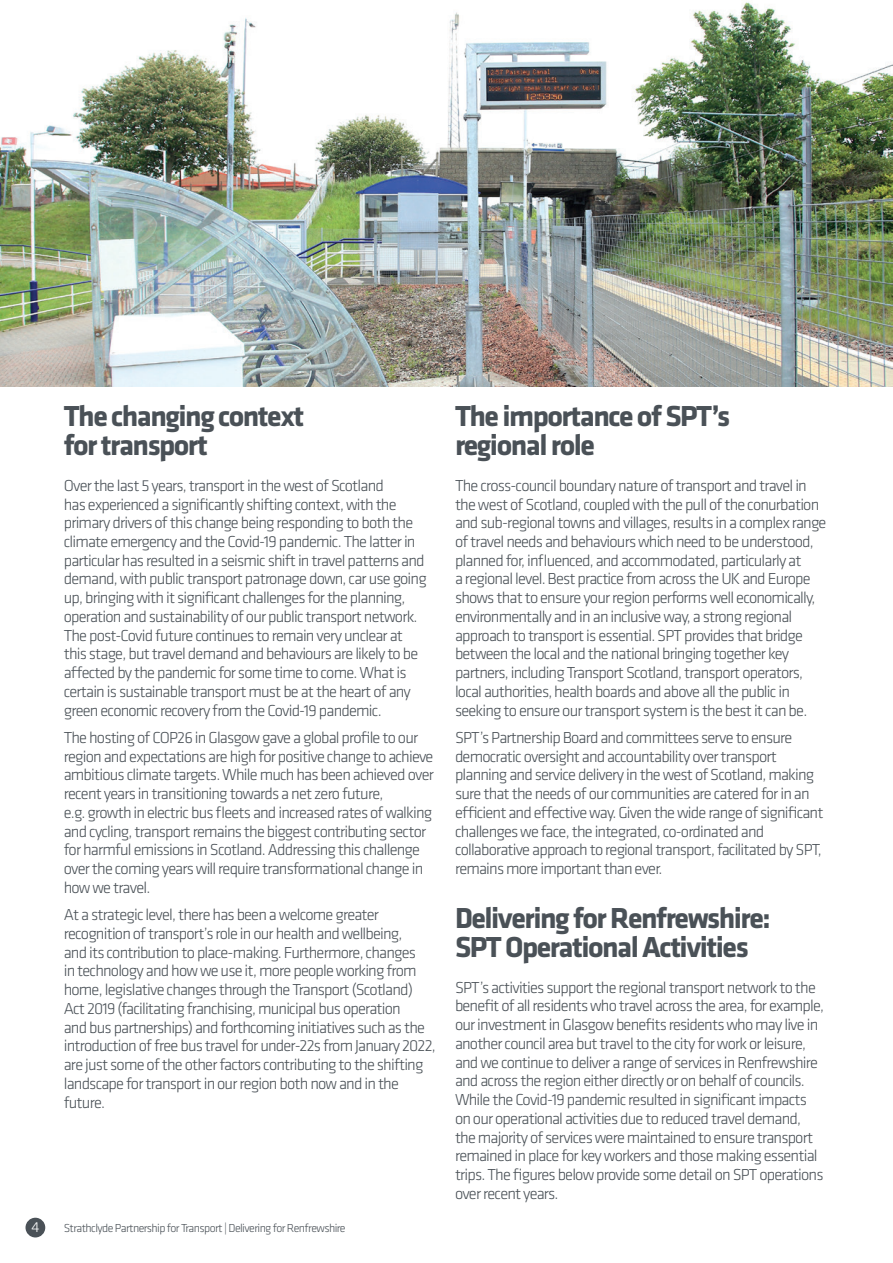
<style>
.page{position:relative;width:893px;height:1263px;background:#fff}
.page>*{position:absolute;margin:0;border:0;box-sizing:border-box;transform-origin:0 0}
.t1{font:700 30px/28.5px "Klavika";letter-spacing:-.05em;color:#4a5157}
.t2{font:300 16.5px/18.8px "Klavika";letter-spacing:-.05em;color:#4a5157}
.t3{font:300 15px "Klavika";color:#fff}
.t4{font:300 12px "Klavika";letter-spacing:-.05em;color:#4a5157}
</style>
<div class="page">
<div style="left:26px;top:1218px;width:19px;height:19px;background:#4a5157;border-radius:50%"></div>
<img style="left:0;top:2px;width:893px;height:385px">
<h1 class="t1" style="left:64px;top:401px;width:242px">The changing context for transport</h1>
<p class="t2" style="left:64px;top:476px;width:364px">Over the last 5 years, transport in the west of Scotland<br>has experienced a significantly shifting context, with the primary drivers of this change being responding to both the climate emergency and the Covid-19 pandemic. The latter in particular has resulted in a seismic shift in travel patterns and demand, with public transport patronage down, car use going up, bringing with it significant challenges for the planning, operation and sustainability of our public transport network.<br>The post-Covid future continues to remain very unclear at this stage, but travel demand and behaviours are likely to be affected by the pandemic for some time to come. What is certain is sustainable transport must be at the heart of any green economic recovery from the Covid-19 pandemic.</p>
<p class="t2" style="left:64px;top:728px;width:372px">The hosting of COP26 in Glasgow gave a global profile to our region and expectations are high for positive change to achieve ambitious climate targets. While much has been achieved over recent years in transitioning towards a net zero future,<br>e.g. growth in electric bus fleets and increased rates of walking and cycling, transport remains the biggest contributing sector for harmful emissions in Scotland. Addressing this challenge over the coming years will require transformational change in how we travel.</p>
<p class="t2" style="left:64px;top:905px;width:374px">At a strategic level, there has been a welcome greater recognition of transport’s role in our health and wellbeing,<br>and its contribution to place-making. Furthermore, changes<br>in technology and how we use it, more people working from home, legislative changes through the Transport (Scotland)<br>Act 2019 (facilitating franchising, municipal bus operation<br>and bus partnerships) and forthcoming initiatives such as the introduction of free bus travel for under-22s from January 2022, are just some of the other factors contributing to the shifting landscape for transport in our region both now and in the future.</p>
<p class="t3" style="left:31px;top:1218px;width:10px">4</p>
<p class="t4" style="left:64px;top:1221px;width:283px">Strathclyde Partnership for Transport | Delivering for Renfrewshire</p>
<h1 class="t1" style="left:455px;top:401px;width:277px">The importance of SPT’s regional role</h1>
<p class="t2" style="left:455px;top:476px;width:373px">The cross-council boundary nature of transport and travel in the west of Scotland, coupled with the pull of the conurbation and sub-regional towns and villages, results in a complex range of travel needs and behaviours which need to be understood, planned for, influenced, and accommodated, particularly at<br>a regional level. Best practice from across the UK and Europe shows that to ensure your region performs well economically, environmentally and in an inclusive way, a strong regional approach to transport is essential. SPT provides that bridge between the local and the national bringing together key partners, including Transport Scotland, transport operators, local authorities, health boards and above all the public in seeking to ensure our transport system is the best it can be.</p>
<p class="t2" style="left:455px;top:728px;width:370px">SPT’s Partnership Board and committees serve to ensure democratic oversight and accountability over transport planning and service delivery in the west of Scotland, making sure that the needs of our communities are catered for in an efficient and effective way. Given the wide range of significant challenges we face, the integrated, co-ordinated and collaborative approach to regional transport, facilitated by SPT, remains more important than ever.</p>
<h1 class="t1" style="left:455px;top:903px;width:317px">Delivering for Renfrewshire:<br>SPT Operational Activities</h1>
<p class="t2" style="left:455px;top:977px;width:371px">SPT’s activities support the regional transport network to the benefit of all residents who travel across the area, for example, our investment in Glasgow benefits residents who may live in another council area but travel to the city for work or leisure, and we continue to deliver a range of services in Renfrewshire and across the region either directly or on behalf of councils.<br>While the Covid-19 pandemic resulted in significant impacts on our operational activities due to reduced travel demand, the majority of services were maintained to ensure transport remained in place for key workers and those making essential trips. The figures below provide some detail on SPT operations over recent years.</p>
</div>
